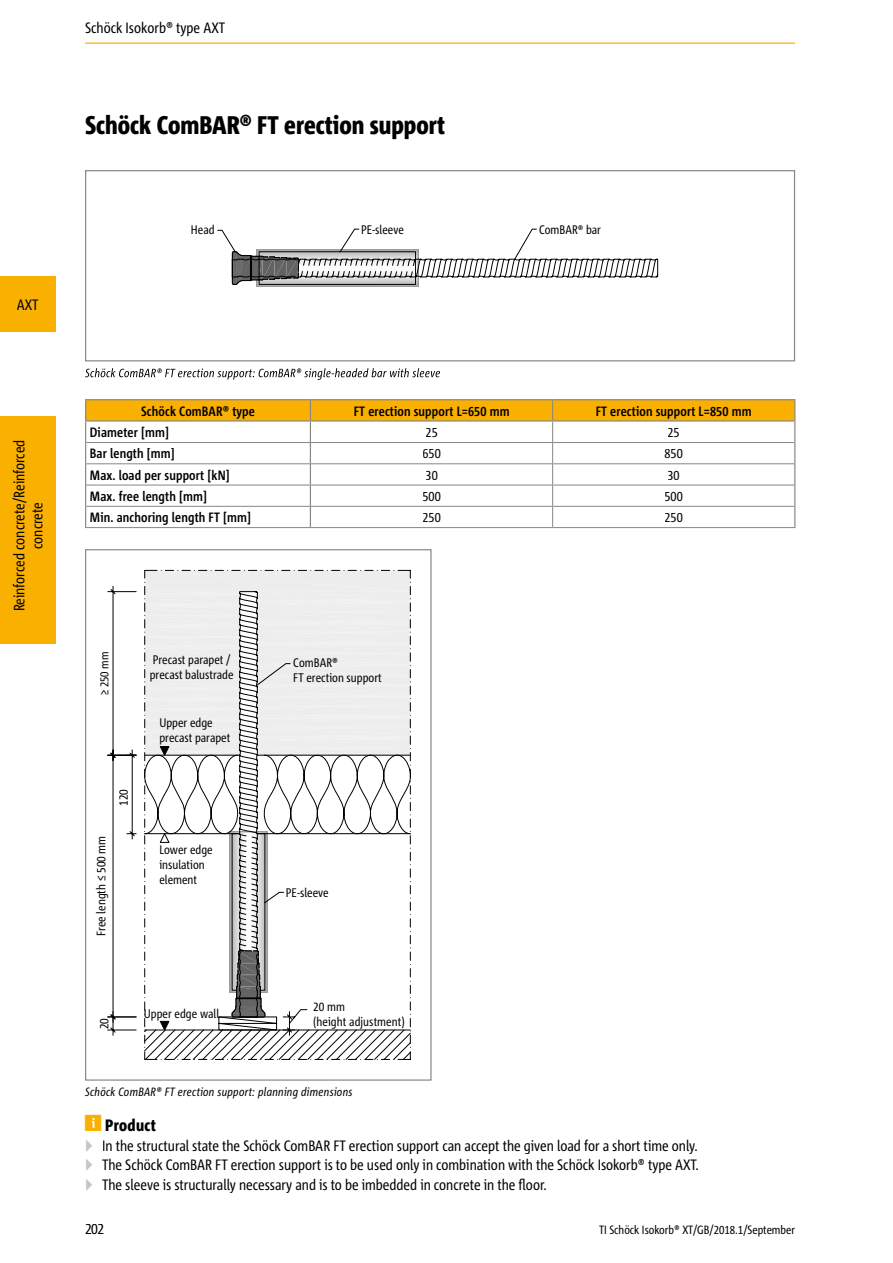
<style>
.page{position:relative;width:893px;height:1263px;background:#fff}
.page>*{position:absolute;margin:0;border:0;box-sizing:border-box;transform-origin:0 0}
.t1{font:800 25.5px "Corpid Cd Schoeck";color:#000}
.t2{font:800 16.5px "Corpid Cd Schoeck";letter-spacing:.02em;color:#000}
.t3{font:15px/19.5px "Corpid Cd Schoeck";color:#000;text-align:justify}
.t4{font:700 13.5px "Corpid Cd Schoeck";letter-spacing:.01em;color:#000}
.t5{font:13.5px "Corpid Cd Schoeck";color:#000}
.t6{font:12.45px/14.9px "Corpid Cd Schoeck";color:#000}
.t7{font:italic 12px "Corpid Cd Schoeck";letter-spacing:.02em;color:#000}
.t8{font:12px "Corpid Cd Schoeck";color:#000}
.t9{font:11.85px "Corpid Cd Schoeck";color:#000}
.s1{font-size:11.85px}
.s2{font-weight:400;color:#f9b000}
.s3{color:#c6c6c6}
</style>
<div class="page">
<div style="left:0;top:416px;width:55px;height:227px;background:#f9b000"></div>
<div style="left:0;top:276px;width:55px;height:56px;background:#f9b000"></div>
<hr style="left:85px;top:43px;width:710px;height:1px;background:#f9b000">
<svg style="left:217px;top:229px;width:442px;height:56px"></svg>
<div style="left:85px;top:170px;width:710px;height:191px;border:1px solid #878787"></div>
<svg style="left:85px;top:368px;width:355px;height:12px"></svg>
<hr style="left:85px;top:399px;width:225px;height:1px;background:#878787">
<hr style="left:310px;top:399px;width:243px;height:1px;background:#878787">
<hr style="left:553px;top:399px;width:242px;height:1px;background:#878787">
<svg style="left:85px;top:400px;width:710px;height:127px"></svg>
<hr style="left:85px;top:527px;width:225px;height:1px;background:#878787">
<hr style="left:310px;top:527px;width:243px;height:1px;background:#878787">
<hr style="left:553px;top:527px;width:242px;height:1px;background:#878787">
<div style="left:142px;top:405px;width:112px;height:13px;background:#f9b000"></div>
<div style="left:355px;top:406px;width:154px;height:12px;background:#f9b000"></div>
<div style="left:596px;top:406px;width:155px;height:12px;background:#f9b000"></div>
<svg style="left:107px;top:586px;width:30px;height:163px"></svg>
<svg style="left:107px;top:749px;width:30px;height:287px"></svg>
<svg style="left:144px;top:570px;width:267px;height:490px"></svg>
<svg style="left:144px;top:833px;width:267px;height:185px"></svg>
<p class="t3" style="left:17px;top:295px;width:23px">AXT</p>
<p class="t3" style="left:10px;top:611px;width:173px;line-height:18px;text-align:center;rotate:-90deg">Reinforced concrete/Reinforced concrete</p>
<p class="t3" style="left:85px;top:18px;width:142px">Schöck Isokorb® type AXT</p>
<h1 class="t1" style="left:85px;top:109px;width:362px">Schöck ComBAR® FT erection support</h1>
<p class="t6" style="left:191px;top:222px;width:25px">Head</p>
<p class="t6" style="left:361px;top:222px;width:44px">PE-sleeve</p>
<p class="t6" style="left:539px;top:222px;width:63px">ComBAR<span class="s1">®</span> bar</p>
<p class="t4" style="left:141px;top:402px;width:115px">Schöck ComBAR® type</p>
<p class="t4" style="left:354px;top:402px;width:157px">FT erection support L=650 mm</p>
<p class="t4" style="left:596px;top:402px;width:157px">FT erection support L=850 mm</p>
<p class="t4" style="left:90px;top:424px;width:81px">Diameter [mm]</p>
<p class="t5" style="left:426px;top:424px;width:14px">25</p>
<p class="t5" style="left:667px;top:424px;width:14px">25</p>
<p class="t4" style="left:90px;top:445px;width:86px">Bar length [mm]</p>
<p class="t5" style="left:423px;top:445px;width:20px">650</p>
<p class="t5" style="left:664px;top:445px;width:20px">850</p>
<p class="t4" style="left:90px;top:466px;width:141px">Max. load per support [kN]</p>
<p class="t5" style="left:426px;top:466px;width:14px">30</p>
<p class="t5" style="left:667px;top:466px;width:14px">30</p>
<p class="t4" style="left:90px;top:488px;width:119px">Max. free length [mm]</p>
<p class="t5" style="left:423px;top:488px;width:20px">500</p>
<p class="t5" style="left:664px;top:488px;width:20px">500</p>
<p class="t4" style="left:90px;top:509px;width:163px">Min. anchoring length FT [mm]</p>
<p class="t5" style="left:423px;top:509px;width:20px">250</p>
<p class="t5" style="left:664px;top:509px;width:20px">250</p>
<p class="t9" style="left:97px;top:695px;width:45px;rotate:-90deg">≥ 250 mm</p>
<p class="t6" style="left:116px;top:806px;width:18px;rotate:-90deg">120</p>
<p class="t6" style="left:94px;top:936px;width:102px;rotate:-90deg">Free length ≤ 500 mm</p>
<p class="t6" style="left:150px;top:652px;width:85px">Precast parapet / precast balustrade</p>
<p class="t6" style="left:159px;top:715px;width:73px">Upper edge precast parapet</p>
<p class="t6" style="left:159px;top:842px;width:55px">Lower edge insulation element</p>
<p class="t6" style="left:97px;top:1029px;width:13px;rotate:-90deg">20</p>
<p class="t6" style="left:144px;top:1006px;width:77px">Upper edge wall</p>
<p class="t6" style="left:293px;top:655px;width:90px">ComBAR®<br>FT erection support</p>
<p class="t6" style="left:286px;top:885px;width:44px">PE-sleeve</p>
<p class="t6" style="left:313px;top:999px;width:93px">20 mm<br>(height adjustment)</p>
<p class="t7" style="left:85px;top:1085px;width:269px">Schöck ComBAR® FT erection support: planning dimensions</p>
<p class="t2" style="left:85px;top:1115px;width:72px"><span class="s2">5</span> Product</p>
<p class="t3" style="left:85px;top:1135px;width:615px"><span class="s3">▶</span> In the structural state the Schöck ComBAR FT erection support can accept the given load for a short time only. <span class="s3">▶</span> The Schöck ComBAR FT erection support is to be used only in combination with the Schöck Isokorb® type AXT. <span class="s3">▶</span> The sleeve is structurally necessary and is to be imbedded in concrete in the oor.</p>
<p class="t3" style="left:85px;top:1219px;width:21px">202</p>
<p class="t8" style="left:599px;top:1222px;width:198px">TI Schöck Isokorb® XT/GB/2018.1/September</p>
</div>
